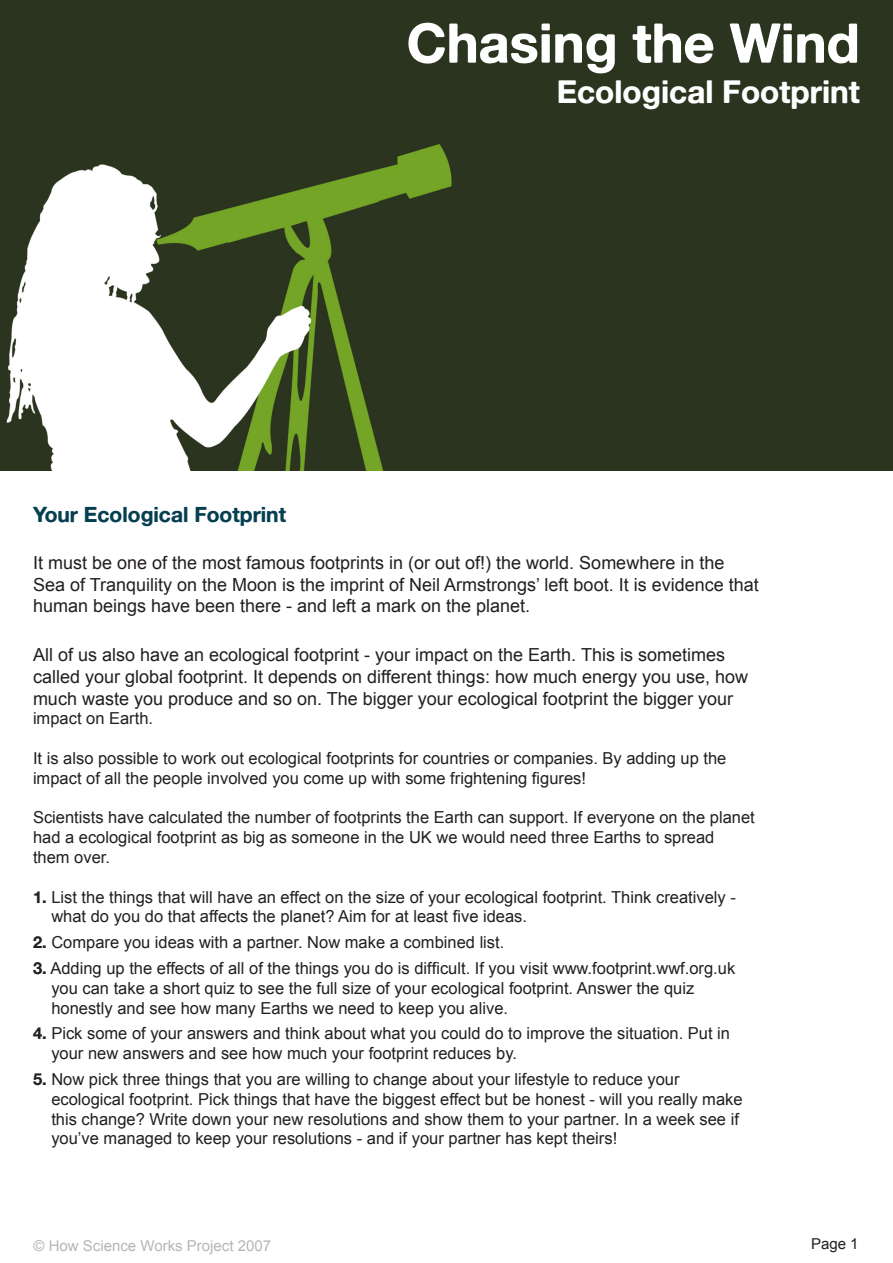
<style>
.page{position:relative;width:893px;height:1263px;background:#fff}
.page>*{position:absolute;margin:0;border:0;box-sizing:border-box;transform-origin:0 0}
.t1{font:54px "Alte Haas Grotesk Bold";color:#fff}
.t2{font:31.5px "Alte Haas Grotesk Bold";color:#fff}
.t3{font:21px "Alte Haas Grotesk Bold";color:#053f50}
.t4{font:18px/21.6px "Arial";color:#231f20}
.t5{font:16.5px/19.8px "Arial";color:#231f20}
.t6{font:15px "Arial";color:#b7b5b6}
.t7{font:15px "Arial";color:#231f20}
.s1{font-family:"Alte Haas Grotesk Bold"}
</style>
<div class="page">
<img style="left:1px;top:0;width:892px;height:470px">
<p class="t1" style="left:407px;top:9px;width:454px">Chasing the Wind</p>
<p class="t2" style="left:557px;top:72px;width:305px">Ecological Footprint</p>
<p class="t3" style="left:33px;top:501px;width:255px">Your Ecological Footprint</p>
<p class="t4" style="left:33px;top:552px;width:727px">It must be one of the most famous footprints in (or out of!) the world. Somewhere in the<br>Sea of Tranquility on the Moon is the imprint of Neil Armstrongs’ left boot. It is evidence that human beings have been there - and left a mark on the planet.</p>
<p class="t4" style="left:33px;top:644px;width:717px">All of us also have an ecological footprint - your impact on the Earth. This is sometimes called your global footprint. It depends on different things: how much energy you use, how much waste you produce and so on. The bigger your ecological footprint the bigger your</p>
<p class="t5" style="left:33px;top:709px;width:122px">impact on Earth.</p>
<p class="t5" style="left:33px;top:748px;width:695px">It is also possible to work out ecological footprints for countries or companies. By adding up the impact of all the people involved you come up with some frightening figures!</p>
<p class="t5" style="left:33px;top:808px;width:723px">Scientists have calculated the number of footprints the Earth can support. If everyone on the planet had a ecological footprint as big as someone in the UK we would need three Earths to spread them over.</p>
<p class="t5" style="left:51px;top:887px;width:686px;text-indent:-18px"><span class="s1">1.</span> List the things that will have an effect on the size of your ecological footprint. Think creatively - what do you do that affects the planet? Aim for at least five ideas.</p>
<p class="t5" style="left:33px;top:933px;width:473px"><span class="s1">2.</span> Compare you ideas with a partner. Now make a combined list.</p>
<p class="t5" style="left:51px;top:958px;width:685px;text-indent:-18px"><span class="s1">3.</span> Adding up the effects of all of the things you do is difficult. If you visit www.footprint.wwf.org.uk you can take a short quiz to see the full size of your ecological footprint. Answer the quiz honestly and see how many Earths we need to keep you alive.</p>
<p class="t5" style="left:51px;top:1024px;width:680px;text-indent:-18px"><span class="s1">4.</span> Pick some of your answers and think about what you could do to improve the situation. Put in your new answers and see how much your footprint reduces by.</p>
<p class="t5" style="left:51px;top:1069px;width:693px;text-indent:-18px"><span class="s1">5.</span> Now pick three things that you are willing to change about your lifestyle to reduce your ecological footprint. Pick things that have the biggest effect but be honest - will you really make this change? Write down your new resolutions and show them to your partner. In a week see if you’ve managed to keep your resolutions - and if your partner has kept theirs!</p>
<p class="t6" style="left:34px;top:1235px;width:239px">© How Science Works Project 2007</p>
<p class="t7" style="left:811px;top:1233px;width:49px">Page 1</p>
</div>
